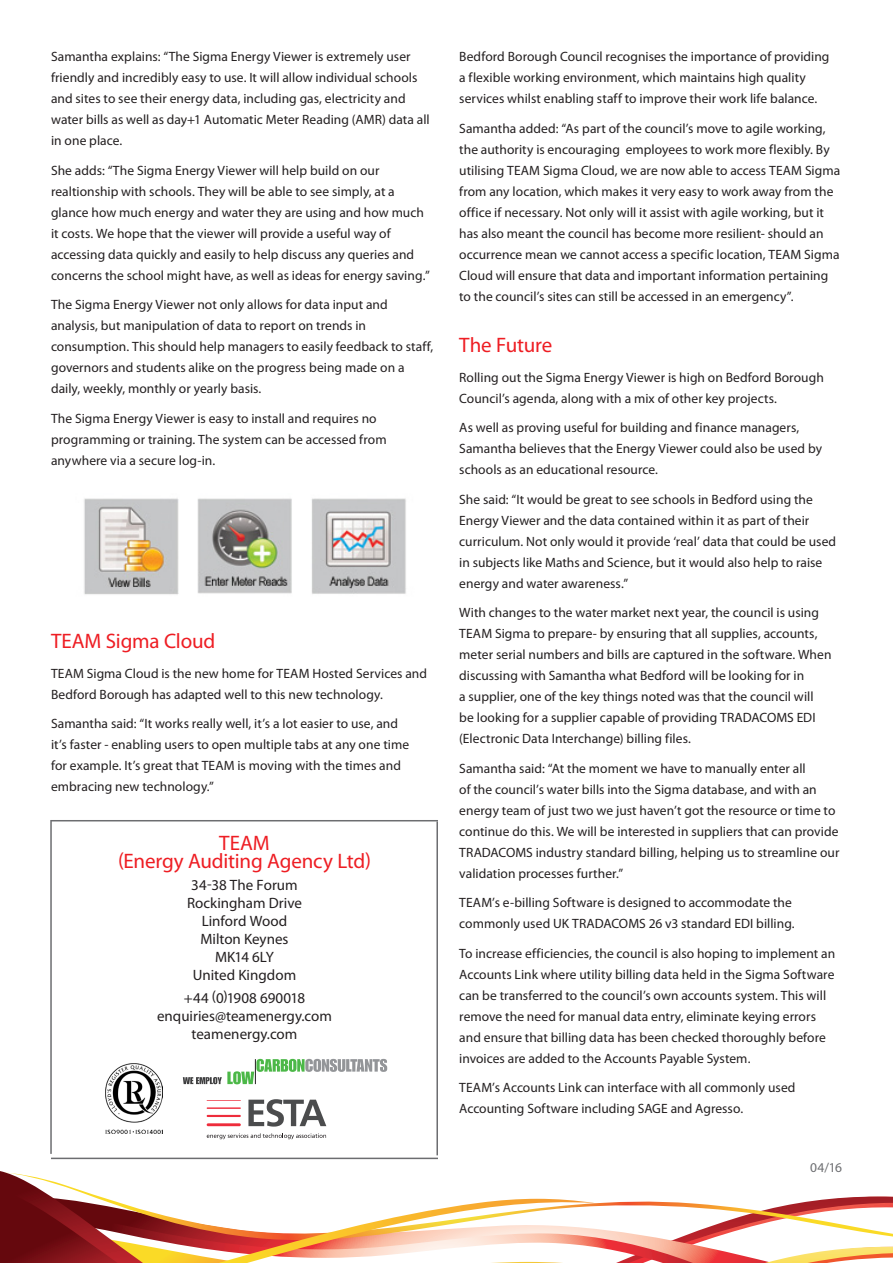
<style>
.page{position:relative;width:893px;height:1263px;background:#fff}
.page>*{position:absolute;margin:0;border:0;box-sizing:border-box;transform-origin:0 0}
.t1{font:21px/18px "Myriad Pro";letter-spacing:-.005em;color:#ee1d23;text-align:center}
.t2{font:15px/18px "Myriad Pro";color:#231f20;text-align:center}
.t3{font:13.5px/21px "Myriad Pro";letter-spacing:.005em;color:#231f20}
.t4{font:13.5px "Myriad Pro";color:#6c6d70}
</style>
<div class="page">
<svg style="left:248px;top:1099px;width:78px;height:27px"></svg>
<svg style="left:207px;top:1133px;width:119px;height:6px"></svg>
<svg style="left:207px;top:1100px;width:34px;height:1px"></svg>
<hr style="left:207px;top:1107px;width:34px;height:2px;background:#ee2c3b">
<hr style="left:207px;top:1115px;width:34px;height:2px;background:#ee2c3b">
<hr style="left:207px;top:1123px;width:34px;height:3px;background:#ee2c3b">
<img style="left:105px;top:1063px;width:58px;height:70px">
<hr style="left:51px;top:820px;width:387px;height:1px;background:#6c6d70">
<svg style="left:183px;top:1059px;width:204px;height:25px"></svg>
<svg style="left:616px;top:1245px;width:277px;height:18px"></svg>
<svg style="left:596px;top:1196px;width:297px;height:49px"></svg>
<svg style="left:0;top:1171px;width:596px;height:92px"></svg>
<hr style="left:51px;top:1157px;width:387px;height:2px;background:#6c6d70">
<hr style="left:50px;top:820px;width:2px;height:334px;background:#6c6d70">
<hr style="left:436px;top:821px;width:2px;height:334px;background:#6c6d70">
<img style="left:84px;top:498px;width:322px;height:97px">
<p class="t3" style="left:51px;top:46px;width:380px">Samantha explains: “The Sigma Energy Viewer is extremely user friendly and incredibly easy to use. It will allow individual schools and sites to see their energy data, including gas, electricity and water bills as well as day+1 Automatic Meter Reading (AMR) data all in one place.</p>
<p class="t3" style="left:51px;top:159px;width:380px">She adds: “The Sigma Energy Viewer will help build on our realtionship with schools. They will be able to see simply, at a glance how much energy and water they are using and how much it costs. We hope that the viewer will provide a useful way of accessing data quickly and easily to help discuss any queries and concerns the school might have, as well as ideas for energy saving.”</p>
<p class="t3" style="left:51px;top:294px;width:384px">The Sigma Energy Viewer not only allows for data input and analysis, but manipulation of data to report on trends in consumption. This should help managers to easily feedback to staff, governors and students alike on the progress being made on a daily, weekly, monthly or yearly basis.</p>
<p class="t3" style="left:51px;top:407px;width:337px">The Sigma Energy Viewer is easy to install and requires no programming or training. The system can be accessed from anywhere via a secure log-in.</p>
<p class="t1" style="left:51px;top:632px;width:166px">TEAM Sigma Cloud</p>
<p class="t3" style="left:51px;top:662px;width:378px">TEAM Sigma Cloud is the new home for TEAM Hosted Services and<br>Bedford Borough has adapted well to this new technology.</p>
<p class="t3" style="left:51px;top:713px;width:360px">Samantha said: “It works really well, it’s a lot easier to use, and it’s faster - enabling users to open multiple tabs at any one time for example. It’s great that TEAM is moving with the times and embracing new technology.”</p>
<p class="t1" style="left:118px;top:834px;width:254px">TEAM<br>(Energy Auditing Agency Ltd)</p>
<p class="t2" style="left:187px;top:876px;width:116px">34-38 The Forum<br>Rockingham Drive<br>Linford Wood<br>Milton Keynes<br>MK14 6LY<br>United Kingdom</p>
<p class="t2" style="left:157px;top:988px;width:176px">+44 (0)1908 690018 enquiries@teamenergy.com teamenergy.com</p>
<p class="t3" style="left:459px;top:46px;width:372px">Bedford Borough Council recognises the importance of providing a flexible working environment, which maintains high quality services whilst enabling staff to improve their work life balance.</p>
<p class="t3" style="left:459px;top:117px;width:382px">Samantha added: “As part of the council’s move to agile working, the authority is encouraging employees to work more flexibly. By utilising TEAM Sigma Cloud, we are now able to access TEAM Sigma from any location, which makes it very easy to work away from the office if necessary. Not only will it assist with agile working, but it has also meant the council has become more resilient- should an occurrence mean we cannot access a specific location, TEAM Sigma Cloud will ensure that data and important information pertaining to the council’s sites can still be accessed in an emergency”.</p>
<p class="t1" style="left:459px;top:336px;width:95px">The Future</p>
<p class="t3" style="left:459px;top:366px;width:366px">Rolling out the Sigma Energy Viewer is high on Bedford Borough<br>Council’s agenda, along with a mix of other key projects.</p>
<p class="t3" style="left:459px;top:417px;width:364px">As well as proving useful for building and finance managers,<br>Samantha believes that the Energy Viewer could also be used by schools as an educational resource.</p>
<p class="t3" style="left:459px;top:488px;width:378px">She said: “It would be great to see schools in Bedford using the Energy Viewer and the data contained within it as part of their curriculum. Not only would it provide ‘real’ data that could be used in subjects like Maths and Science, but it would also help to raise energy and water awareness.”</p>
<p class="t3" style="left:459px;top:602px;width:374px">With changes to the water market next year, the council is using TEAM Sigma to prepare- by ensuring that all supplies, accounts, meter serial numbers and bills are captured in the software. When discussing with Samantha what Bedford will be looking for in<br>a supplier, one of the key things noted was that the council will be looking for a supplier capable of providing TRADACOMS EDI (Electronic Data Interchange) billing files.</p>
<p class="t3" style="left:459px;top:757px;width:382px">Samantha said: “At the moment we have to manually enter all<br>of the council’s water bills into the Sigma database, and with an energy team of just two we just haven’t got the resource or time to continue do this. We will be interested in suppliers that can provide TRADACOMS industry standard billing, helping us to streamline our validation processes further.”</p>
<p class="t3" style="left:459px;top:892px;width:337px">TEAM’s e-billing Software is designed to accommodate the commonly used UK TRADACOMS 26 v3 standard EDI billing.</p>
<p class="t3" style="left:459px;top:942px;width:377px">To increase efficiencies, the council is also hoping to implement an Accounts Link where utility billing data held in the Sigma Software can be transferred to the council’s own accounts system. This will remove the need for manual data entry, eliminate keying errors and ensure that billing data has been checked thoroughly before invoices are added to the Accounts Payable System.</p>
<p class="t3" style="left:459px;top:1077px;width:338px">TEAM’s Accounts Link can interface with all commonly used<br>Accounting Software including SAGE and Agresso.</p>
<p class="t4" style="left:810px;top:1159px;width:33px">04/16</p>
</div>
